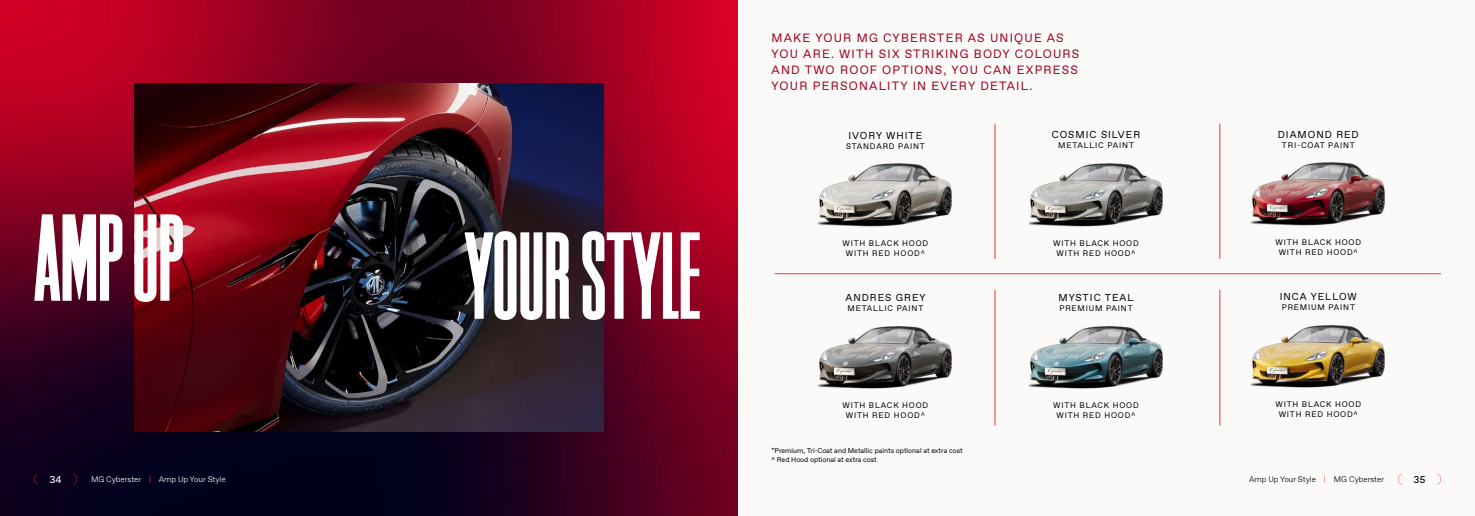
<style>
.page{position:relative;width:1475px;height:516px;background:#fff}
.page>*{position:absolute;margin:0;border:0;box-sizing:border-box;transform-origin:0 0}
.t1{font:800 120px "ES Nein";color:#fff}
.t2{font:12px/16px "ABC Favorit";letter-spacing:.1em;color:#a00022}
.t3{font:10px "ABC Favorit";letter-spacing:.1em;color:#000}
.t4{font:10px "ABC Favorit Mono";color:#000}
.t5{font:10px "ABC Favorit Mono";color:#fff}
.t6{font:8px/10px "ABC Favorit";letter-spacing:.1em;color:#000;text-align:center}
.t7{font:300 8px "ABC Favorit";color:#000}
.t8{font:300 8px "ABC Favorit";color:#fff}
.t9{font:7px/9px "ABC Favorit";color:#000}
.s1{color:#fd2f33}
</style>
<div class="page">
<div style="left:0;top:0;width:1474px;height:516px;background:#fbfaf8"></div>
<img style="left:817px;top:163px;width:135px;height:64px">
<img style="left:817px;top:326px;width:135px;height:63px">
<img style="left:1028px;top:163px;width:135px;height:64px">
<img style="left:1028px;top:326px;width:135px;height:63px">
<img style="left:1250px;top:162px;width:135px;height:64px">
<img style="left:1250px;top:325px;width:135px;height:63px">
<hr style="left:774px;top:273px;width:666px;height:1px;background:#fd2f33">
<hr style="left:994px;top:124px;width:1px;height:135px;background:#fd2f33">
<hr style="left:1219px;top:124px;width:1px;height:135px;background:#fd2f33">
<hr style="left:994px;top:290px;width:1px;height:135px;background:#fd2f33">
<hr style="left:1219px;top:290px;width:1px;height:135px;background:#fd2f33">
<svg style="left:1398px;top:474px;width:3px;height:10px"></svg>
<img style="left:0;top:0;width:737px;height:516px">
<img style="left:134px;top:83px;width:469px;height:349px">
<svg style="left:34px;top:474px;width:4px;height:11px"></svg>
<svg style="left:73px;top:474px;width:4px;height:11px"></svg>
<h1 class="t1" style="left:34px;top:196px;width:151px">AMP UP</h1>
<p class="t5" style="left:49px;top:473px;width:13px">34</p>
<p class="t8" style="left:91px;top:475px;width:136px">MG Cyberster <span class="s1">|</span> Amp Up Your Style</p>
<h1 class="t1" style="left:464px;top:214px;width:238px">YOUR STYLE</h1>
<h2 class="t2" style="left:771px;top:31px;width:309px">MAKE YOUR MG CYBERSTER AS UNIQUE AS YOU ARE. WITH SIX STRIKING BODY COLOURS AND TWO ROOF OPTIONS, YOU CAN EXPRESS YOUR PERSONALITY IN EVERY DETAIL.</h2>
<p class="t3" style="left:848px;top:130px;width:75px">IVORY WHITE</p>
<p class="t6" style="left:846px;top:141px;width:80px">STANDARD PAINT</p>
<p class="t3" style="left:1051px;top:129px;width:90px">COSMIC SILVER</p>
<p class="t6" style="left:1057px;top:141px;width:77px">METALLIC PAINT</p>
<p class="t6" style="left:842px;top:238px;width:87px">WITH BLACK HOOD<br>WITH RED HOOD^</p>
<p class="t6" style="left:1052px;top:238px;width:87px">WITH BLACK HOOD<br>WITH RED HOOD^</p>
<p class="t3" style="left:845px;top:291px;width:82px">ANDRES GREY</p>
<p class="t6" style="left:847px;top:303px;width:77px">METALLIC PAINT</p>
<p class="t3" style="left:1058px;top:291px;width:76px">MYSTIC TEAL</p>
<p class="t6" style="left:1059px;top:303px;width:75px">PREMIUM PAINT</p>
<p class="t6" style="left:842px;top:401px;width:87px">WITH BLACK HOOD<br>WITH RED HOOD^</p>
<p class="t6" style="left:1052px;top:401px;width:87px">WITH BLACK HOOD<br>WITH RED HOOD^</p>
<p class="t9" style="left:771px;top:446px;width:193px">*Premium, Tri-Coat and Metallic paints optional at extra cost ^ Red Hood optional at extra cost</p>
<p class="t3" style="left:1277px;top:129px;width:82px">DIAMOND RED</p>
<p class="t6" style="left:1281px;top:140px;width:74px">TRI-COAT PAINT</p>
<p class="t6" style="left:1275px;top:237px;width:87px">WITH BLACK HOOD<br>WITH RED HOOD^</p>
<p class="t3" style="left:1279px;top:291px;width:79px">INCA YELLOW</p>
<p class="t6" style="left:1281px;top:303px;width:75px">PREMIUM PAINT</p>
<p class="t6" style="left:1275px;top:400px;width:87px">WITH BLACK HOOD<br>WITH RED HOOD^</p>
<p class="t7" style="left:1248px;top:475px;width:136px">Amp Up Your Style <span class="s1">|</span> MG Cyberster</p>
<p class="t4" style="left:1413px;top:473px;width:13px">35</p>
</div>
